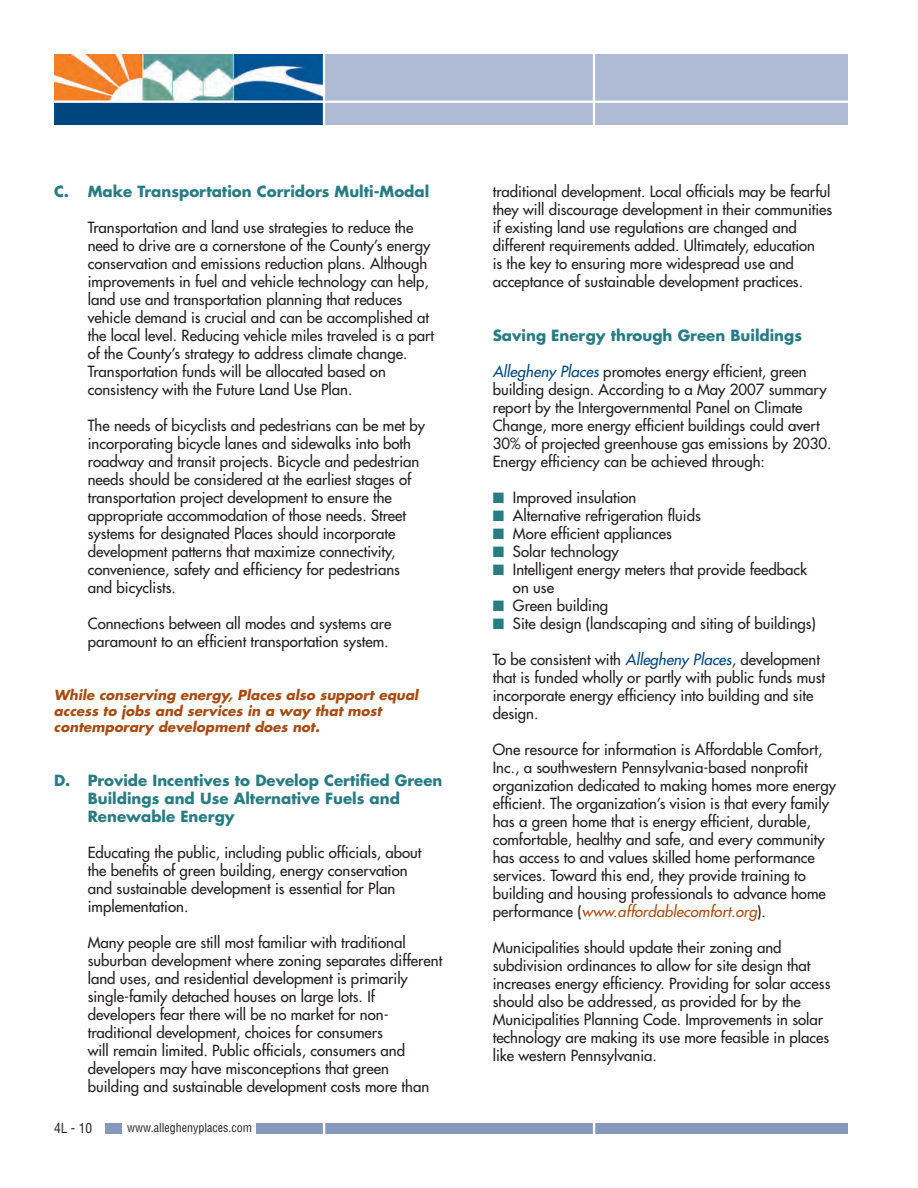
<style>
.page{position:relative;width:918px;height:1188px;background:#fff}
.page>*{position:absolute;margin:0;border:0;box-sizing:border-box;transform-origin:0 0}
.t1{font:500 15px/18px "Futura Std";color:#231f20}
.t2{font:700 15px/18px "Futura Std";color:#287d84}
.t3{font:italic 700 13.5px/16.2px "Futura Std";color:#a84c13}
.t4{font:condensed 13.5px "Helvetica";color:#231f20}
.t5{font:condensed 12px "Helvetica";color:#231f20}
.s1{font-style:italic;color:#01457f}
.s2{color:#287d84}
.s3{font-style:italic;color:#a84c13}
</style>
<div class="page">
<div style="left:54px;top:101px;width:270px;height:24px;background:#01457f"></div>
<div style="left:324px;top:54px;width:524px;height:71px;background:#afbad4"></div>
<img style="left:54px;top:54px;width:269px;height:47px">
<div style="left:256px;top:1124px;width:592px;height:10px;background:#8798bd"></div>
<hr style="left:593px;top:52px;width:2px;height:75px;background:#fff">
<svg style="left:323px;top:1124px;width:2px;height:10px"></svg>
<hr style="left:323px;top:52px;width:2px;height:76px;background:#fff">
<hr style="left:53px;top:101px;width:805px;height:2px;background:#fff">
<svg style="left:593px;top:1124px;width:2px;height:10px"></svg>
<div style="left:105px;top:1124px;width:17px;height:10px;background:#8798bd"></div>
<p class="t2" style="left:54px;top:184px;width:377px">C. Make Transportation Corridors Multi-Modal</p>
<p class="t1" style="left:88px;top:220px;width:348px">Transportation and land use strategies to reduce the need to drive are a cornerstone of the County’s energy conservation and emissions reduction plans. Although improvements in fuel and vehicle technology can help, land use and transportation planning that reduces vehicle demand is crucial and can be accomplished at the local level. Reducing vehicle miles traveled is a part of the County’s strategy to address climate change.<br>Transportation funds will be allocated based on consistency with the Future Land Use Plan.</p>
<p class="t1" style="left:88px;top:418px;width:339px">The needs of bicyclists and pedestrians can be met by incorporating bicycle lanes and sidewalks into both roadway and transit projects. Bicycle and pedestrian needs should be considered at the earliest stages of transportation project development to ensure the appropriate accommodation of those needs. Street systems for designated Places should incorporate development patterns that maximize connectivity, convenience, safety and efficiency for pedestrians and bicyclists.</p>
<p class="t1" style="left:88px;top:616px;width:305px">Connections between all modes and systems are paramount to an efficient transportation system.</p>
<p class="t3" style="left:54px;top:688px;width:366px">While conserving energy, Places also support equal access to jobs and services in a way that most contemporary development does not.</p>
<p class="t2" style="left:88px;top:773px;width:356px;text-indent:-34px">D. Provide Incentives to Develop Certified Green<br>Buildings and Use Alternative Fuels and<br>Renewable Energy</p>
<p class="t1" style="left:88px;top:844px;width:335px">Educating the public, including public officials, about the benefits of green building, energy conservation and sustainable development is essential for Plan implementation.</p>
<p class="t1" style="left:88px;top:934px;width:356px">Many people are still most familiar with traditional suburban development where zoning separates different land uses, and residential development is primarily single-family detached houses on large lots. If developers fear there will be no market for non&shy;traditional development, choices for consumers<br>will remain limited. Public officials, consumers and developers may have misconceptions that green building and sustainable development costs more than</p>
<p class="t4" style="left:54px;top:1123px;width:40px">4L - 10</p>
<p class="t5" style="left:127px;top:1123px;width:126px">www.alleghenyplaces.com</p>
<p class="t1" style="left:493px;top:184px;width:341px">traditional development. Local officials may be fearful they will discourage development in their communities if existing land use regulations are changed and different requirements added. Ultimately, education<br>is the key to ensuring more widespread use and acceptance of sustainable development practices.</p>
<p class="t2" style="left:493px;top:328px;width:311px">Saving Energy through Green Buildings</p>
<p class="t1" style="left:493px;top:364px;width:340px"><span class="s1">Allegheny Places</span> promotes energy efficient, green building design. According to a May 2007 summary report by the Intergovernmental Panel on Climate Change, more energy efficient buildings could avert 30% of projected greenhouse gas emissions by 2030.<br>Energy efficiency can be achieved through:</p>
<p class="t1" style="left:493px;top:490px;width:145px"><span class="s2">■</span> Improved insulation</p>
<p class="t1" style="left:493px;top:508px;width:210px"><span class="s2">■</span> Alternative refrigeration fluids</p>
<p class="t1" style="left:493px;top:526px;width:181px"><span class="s2">■</span> More efficient appliances</p>
<p class="t1" style="left:493px;top:544px;width:128px"><span class="s2">■</span> Solar technology</p>
<p class="t1" style="left:513px;top:562px;width:296px;text-indent:-20px"><span class="s2">■</span> Intelligent energy meters that provide feedback on use</p>
<p class="t1" style="left:493px;top:598px;width:117px"><span class="s2">■</span> Green building</p>
<p class="t1" style="left:493px;top:616px;width:325px"><span class="s2">■</span> Site design (landscaping and siting of buildings)</p>
<p class="t1" style="left:493px;top:652px;width:334px">To be consistent with <span class="s1">Allegheny Places</span>, development that is funded wholly or partly with public funds must incorporate energy efficiency into building and site design.</p>
<p class="t1" style="left:493px;top:742px;width:345px">One resource for information is Affordable Comfort, Inc., a southwestern Pennsylvania-based nonprofit organization dedicated to making homes more energy efficient. The organization’s vision is that every family has a green home that is energy efficient, durable, comfortable, healthy and safe, and every community has access to and values skilled home performance services. Toward this end, they provide training to building and housing professionals to advance home performance (<span class="s3">www.affordablecomfort.org</span>).</p>
<p class="t1" style="left:493px;top:940px;width:339px">Municipalities should update their zoning and subdivision ordinances to allow for site design that increases energy efficiency. Providing for solar access should also be addressed, as provided for by the Municipalities Planning Code. Improvements in solar technology are making its use more feasible in places like western Pennsylvania.</p>
</div>
